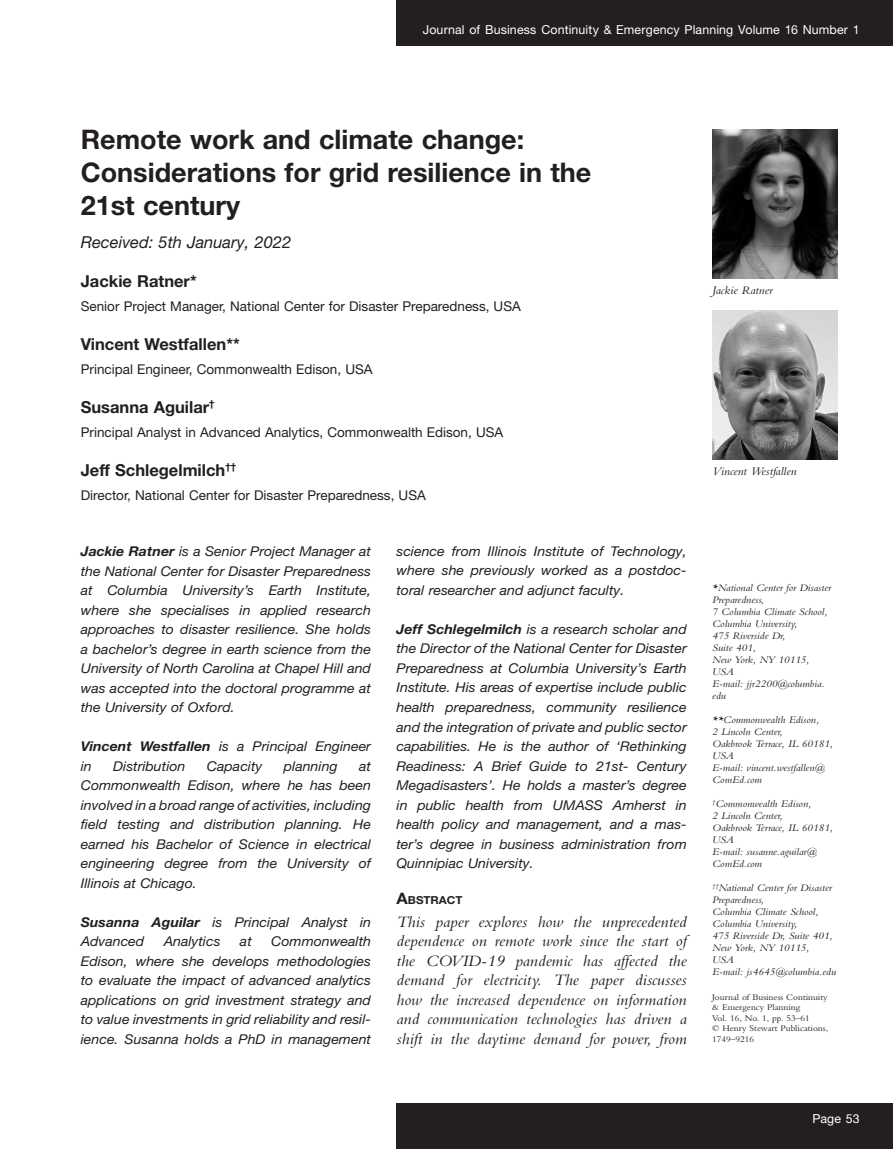
<style>
.page{position:relative;width:893px;height:1149px;background:#fff}
.page>*{position:absolute;margin:0;border:0;box-sizing:border-box;transform-origin:0 0}
.t1{font:700 27px/33px "Helvetica Neue LT Pro";color:#231f20}
.abstract{font:italic 16.5px/19.5px "Bembo MT Pro";color:#231f20;text-align:justify;scale:1.05 1}
.ch_author{font:700 16.5px "Helvetica Neue LT Pro";color:#231f20}
.ch_received{font:italic 16.5px "Helvetica Neue LT Pro";color:#231f20}
.ch_author_bio{font:italic 13.5px/19.5px "Helvetica Neue LT Pro";color:#231f20;text-align:justify;scale:1.05 1}
.ch_affiliation{font:13.5px "Helvetica Neue LT Pro";color:#231f20}
.t2{font:12.3px "Helvetica Neue LT Pro";letter-spacing:.01em;color:#fff}
.captions__author{font:italic 12px "Bembo MT Pro";color:#231f20;scale:1.05 1}
.abstract_head{font:700 10.95px "Helvetica Neue LT Pro";color:#231f20;scale:1.05 1}
.ch_affiliation_footn{font:italic 10.5px/12px "Bembo MT Pro";color:#231f20;scale:1.05 1}
.t3{font:9px/10.5px "Bembo MT Pro";color:#231f20;scale:1.05 1}
.s1{font-weight:700}
.s2{font-size:15.75px}
</style>
<div class="page">
<div style="left:397px;top:1103px;width:496px;height:45px;background:#231f20"></div>
<div style="left:397px;top:0;width:496px;height:46px;background:#231f20"></div>
<img style="left:712px;top:129px;width:126px;height:149px">
<img style="left:712px;top:310px;width:126px;height:149px">
<p class="t2" style="left:423px;top:22px;width:438px">Journal of Business Continuity &amp; Emergency Planning Volume 16 Number 1</p>
<p class="t1" style="left:81px;top:122px;width:512px">Remote work and climate change:<br>Considerations for grid resilience in the<br>21st century</p>
<p class="ch_received" style="left:81px;top:231px;width:212px">Received: 5th January, 2022</p>
<p class="ch_author" style="left:81px;top:270px;width:117px">Jackie Ratner*</p>
<p class="ch_affiliation" style="left:81px;top:297px;width:442px">Senior Project Manager, National Center for Disaster Preparedness, USA</p>
<p class="ch_author" style="left:81px;top:333px;width:160px">Vincent Westfallen**</p>
<p class="ch_affiliation" style="left:81px;top:360px;width:293px">Principal Engineer, Commonwealth Edison, USA</p>
<p class="ch_author" style="left:81px;top:396px;width:135px">Susanna Aguilar<sup>†</sup></p>
<p class="ch_affiliation" style="left:81px;top:423px;width:424px">Principal Analyst in Advanced Analytics, Commonwealth Edison, USA</p>
<p class="ch_author" style="left:81px;top:459px;width:157px">Jeff Schlegelmilch<sup>††</sup></p>
<p class="ch_affiliation" style="left:81px;top:486px;width:347px">Director, National Center for Disaster Preparedness, USA</p>
<p class="ch_author_bio" style="left:81px;top:541px;width:278px"><span class="s1">Jackie Ratner</span> is a Senior Project Manager at the National Center for Disaster Preparedness at Columbia University’s Earth Institute, where she specialises in applied research approaches to disaster resilience. She holds a bachelor’s degree in earth science from the University of North Carolina at Chapel Hill and was accepted into the doctoral programme at the University of Oxford.</p>
<p class="ch_author_bio" style="left:81px;top:736px;width:278px"><span class="s1">Vincent Westfallen</span> is a Principal Engineer in</p>
<p class="ch_author_bio" style="left:113px;top:755px;width:70px">Distribution</p>
<p class="ch_author_bio" style="left:207px;top:755px;width:54px">Capacity</p>
<p class="ch_author_bio" style="left:284px;top:755px;width:53px">planning</p>
<p class="ch_author_bio" style="left:81px;top:755px;width:278px;text-indent:278px">at Commonwealth Edison, where he has been involved in a broad range of activities, including field testing and distribution planning. He earned his Bachelor of Science in electrical engineering degree from the University of Illinois at Chicago.</p>
<p class="ch_author_bio" style="left:81px;top:911px;width:278px"><span class="s1">Susanna Aguilar</span> is Principal Analyst in<br>Advanced</p>
<p class="ch_author_bio" style="left:81px;top:931px;width:278px;text-indent:190px">Commonwealth Edison, where she develops methodologies to evaluate the impact of advanced analytics applications on grid investment strategy and to value investments in grid reliability and resil&shy;ience. Susanna holds a PhD in management</p>
<p class="ch_author_bio" style="left:164px;top:931px;width:55px">Analytics</p>
<p class="ch_author_bio" style="left:240px;top:931px;width:13px">at</p>
<p class="ch_author_bio" style="left:396px;top:541px;width:278px">science from Illinois Institute of Technology, where she previously worked as a postdoc&shy;toral researcher and adjunct faculty.</p>
<p class="ch_author_bio" style="left:396px;top:619px;width:278px"><span class="s1">Jeff Schlegelmilch</span> is a research scholar and the Director of the National Center for Disaster Preparedness at Columbia University’s Earth Institute. His areas of expertise include public health preparedness, community resilience and the integration of private and public sector capabilities. He is the author of ‘Rethinking Readiness: A Brief Guide to 21st- Century Megadisasters’. He holds a master’s degree in public health from UMASS Amherst in health policy and management, and a mas&shy;ter’s degree in business administration from Quinnipiac University.</p>
<p class="abstract_head" style="left:396px;top:893px;width:64px"><span class="s2">A</span>BSTRACT</p>
<p class="abstract" style="left:396px;top:911px;width:278px">This paper explores how the unprecedented dependence on remote work since the start of the COVID-19 pandemic has affected the demand for electricity. The paper discusses how the increased dependence on information and communication technologies has driven a shift in the daytime demand for power, from</p>
<p class="captions__author" style="left:712px;top:283px;width:59px">Jackie Ratner</p>
<p class="captions__author" style="left:712px;top:464px;width:82px">Vincent Westfallen</p>
<p class="ch_affiliation_footn" style="left:712px;top:581px;width:115px">*National Center for Disaster<br>Preparedness,</p>
<p class="ch_affiliation_footn" style="left:712px;top:605px;width:111px">7 Columbia Climate School,</p>
<p class="ch_affiliation_footn" style="left:712px;top:617px;width:82px">Columbia University,</p>
<p class="ch_affiliation_footn" style="left:712px;top:629px;width:71px">475 Riverside Dr,</p>
<p class="ch_affiliation_footn" style="left:712px;top:641px;width:43px">Suite 401,</p>
<p class="ch_affiliation_footn" style="left:712px;top:653px;width:94px">New York, NY 10115,</p>
<p class="ch_affiliation_footn" style="left:712px;top:665px;width:22px">USA</p>
<p class="ch_affiliation_footn" style="left:712px;top:677px;width:109px">E-mail: jjr2200@columbia. edu</p>
<p class="ch_affiliation_footn" style="left:712px;top:713px;width:103px">**Commonwealth Edison,</p>
<p class="ch_affiliation_footn" style="left:712px;top:725px;width:69px">2 Lincoln Center,</p>
<p class="ch_affiliation_footn" style="left:712px;top:737px;width:116px">Oakbrook Terrace, IL 60181,</p>
<p class="ch_affiliation_footn" style="left:712px;top:749px;width:22px">USA</p>
<p class="ch_affiliation_footn" style="left:712px;top:761px;width:109px">E-mail: vincent.westfallen@<br>ComEd.com</p>
<p class="ch_affiliation_footn" style="left:712px;top:797px;width:96px"><sup>†</sup>Commonwealth Edison,</p>
<p class="ch_affiliation_footn" style="left:712px;top:809px;width:69px">2 Lincoln Center,</p>
<p class="ch_affiliation_footn" style="left:712px;top:821px;width:116px">Oakbrook Terrace, IL 60181,</p>
<p class="ch_affiliation_footn" style="left:712px;top:833px;width:22px">USA</p>
<p class="ch_affiliation_footn" style="left:712px;top:845px;width:101px">E-mail: susanne.aguilar@<br>ComEd.com</p>
<p class="ch_affiliation_footn" style="left:712px;top:881px;width:115px"><sup>††</sup>National Center for Disaster<br>Preparedness,</p>
<p class="ch_affiliation_footn" style="left:712px;top:905px;width:103px">Columbia Climate School,</p>
<p class="ch_affiliation_footn" style="left:712px;top:917px;width:82px">Columbia University,</p>
<p class="ch_affiliation_footn" style="left:712px;top:929px;width:116px">475 Riverside Dr, Suite 401,</p>
<p class="ch_affiliation_footn" style="left:712px;top:941px;width:94px">New York, NY 10115,</p>
<p class="ch_affiliation_footn" style="left:712px;top:953px;width:22px">USA</p>
<p class="ch_affiliation_footn" style="left:712px;top:965px;width:120px">E-mail: js4645@columbia.edu</p>
<p class="t3" style="left:712px;top:991px;width:112px">Journal of Business Continuity &amp; Emergency Planning<br>Vol. 16, No. 1, pp. 53–61<br>© Henry Stewart Publications,<br>1749–9216</p>
<p class="t2" style="left:812px;top:1110px;width:49px">Page 53</p>
</div>
